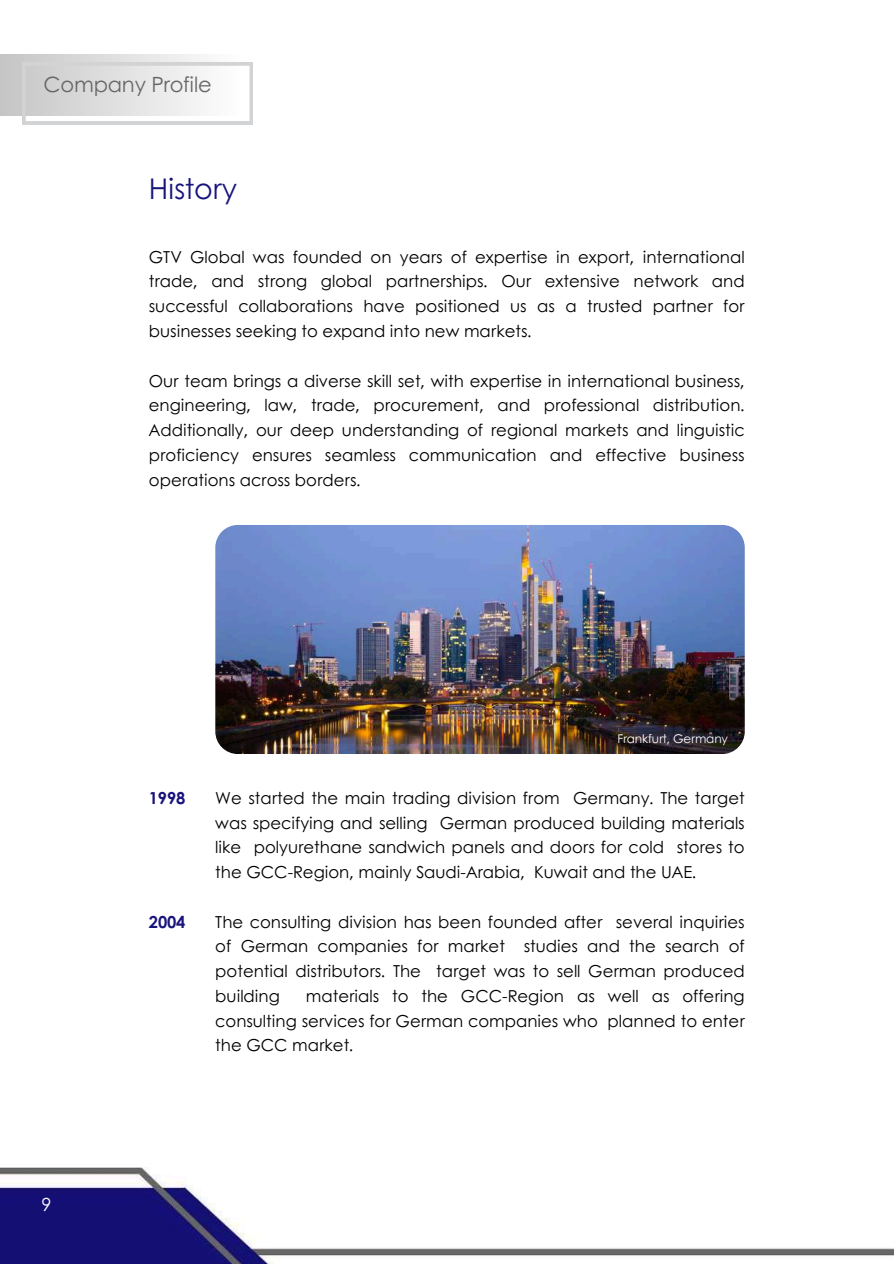
<style>
.page{position:relative;width:894px;height:1264px;background:#fff}
.page>*{position:absolute;margin:0;border:0;box-sizing:border-box;transform-origin:0 0}
.t1{font:28.5px "Century Gothic";letter-spacing:-.01em;color:#19147c}
.t2{font:21px "Century Gothic";letter-spacing:-.01em;color:#676767}
.t3{font:18px "Century Gothic";color:#fff}
.t4{font:16.5px/24.8px "Century Gothic";color:#000;text-align:justify}
.t5{font:700 16.5px "Century Gothic";letter-spacing:-.01em;color:#19147c}
.t6{font:12px "Century Gothic";letter-spacing:-.01em;color:#fff}
</style>
<div class="page">
<img style="left:0;top:115px;width:893px;height:1148px">
<img style="left:215px;top:525px;width:529px;height:228px;border-radius:22px">
<div style="left:0;top:54px;width:240px;height:61px;background:linear-gradient(to right,#c5c5c5,#fefefe)"></div>
<svg style="left:22px;top:62px;width:231px;height:62px"></svg>
<p class="t2" style="left:44px;top:69px;width:169px">Company Profile</p>
<h1 class="t1" style="left:149px;top:167px;width:90px">History</h1>
<p class="t4" style="left:149px;top:243px;width:597px">GTV Global was founded on years of expertise in export, international trade, and strong global partnerships. Our extensive network and successful collaborations have positioned us as a trusted partner for businesses seeking to expand into new markets.</p>
<p class="t4" style="left:149px;top:367px;width:597px">Our team brings a diverse skill set, with expertise in international business, engineering, law, trade, procurement, and professional distribution.<br>Additionally, our deep understanding of regional markets and linguistic proficiency ensures seamless communication and effective business operations across borders.</p>
<p class="t3" style="left:42px;top:1190px;width:11px">9</p>
<p class="t5" style="left:149px;top:785px;width:38px">1998</p>
<p class="t5" style="left:149px;top:909px;width:38px">2004</p>
<p class="t6" style="left:617px;top:729px;width:112px">Frankfurt, Germany</p>
<p class="t4" style="left:215px;top:784px;width:530px">We started the main trading division from Germany. The target was specifying and selling German produced building materials like polyurethane sandwich panels and doors for cold stores to the GCC-Region, mainly Saudi-Arabia, Kuwait and the UAE.</p>
<p class="t4" style="left:215px;top:908px;width:530px">The consulting division has been founded after several inquiries of German companies for market studies and the search of potential distributors. The target was to sell German produced building</p>
<p class="t4" style="left:215px;top:982px;width:530px;text-indent:90px">materials to the GCC-Region as well as offering consulting services for German companies who planned to enter the GCC market.</p>
</div>
